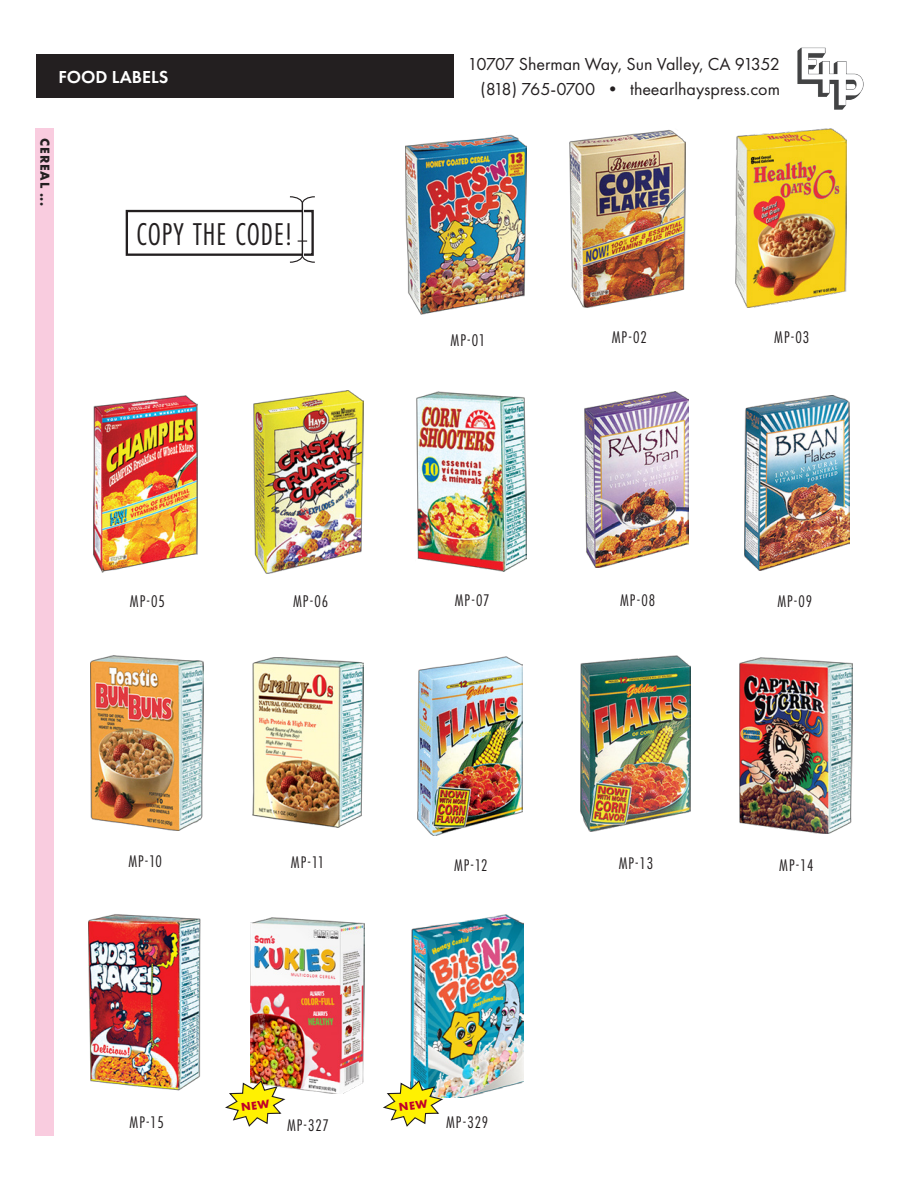
<style>
.page{position:relative;width:918px;height:1188px;background:#fff}
.page>*{position:absolute;margin:0;border:0;box-sizing:border-box;transform-origin:0 0}
.t1{font:32.7px "Futura PT Cond";letter-spacing:.03em;color:#231f20}
.t2{font:18px/24.6px "Futura PT";color:#231f20;text-align:right}
.t3{font:600 18px "Futura PT";color:#fff}
.t4{font:17.55px "Futura PT Cond";letter-spacing:.055em;color:#231f20}
.t5{font:17.4px "Futura PT Cond";letter-spacing:.06em;color:#231f20}
.t6{font:700 13.5px "Futura PT";letter-spacing:.06em;color:#231f20}
.s1{font-size:17.7px}
</style>
<div class="page">
<div style="left:36px;top:55px;width:418px;height:43px;background:#231f20"></div>
<img style="left:797px;top:47px;width:67px;height:63px">
<div style="left:36px;top:128px;width:18px;height:1007px;background:#f9ccdf"></div>
<img style="left:406px;top:134px;width:121px;height:180px">
<img style="left:736px;top:129px;width:111px;height:178px">
<img style="left:570px;top:129px;width:115px;height:179px">
<img style="left:94px;top:395px;width:104px;height:178px">
<img style="left:254px;top:391px;width:110px;height:182px">
<img style="left:416px;top:391px;width:111px;height:180px">
<img style="left:585px;top:391px;width:104px;height:176px">
<img style="left:744px;top:396px;width:106px;height:174px">
<img style="left:252px;top:658px;width:112px;height:170px">
<img style="left:91px;top:655px;width:113px;height:175px">
<img style="left:417px;top:656px;width:105px;height:179px">
<img style="left:739px;top:658px;width:114px;height:176px">
<img style="left:251px;top:917px;width:113px;height:176px">
<img style="left:410px;top:914px;width:113px;height:183px">
<img style="left:581px;top:656px;width:109px;height:176px">
<img style="left:89px;top:914px;width:112px;height:177px">
<div style="left:126px;top:210px;width:188px;height:46px;border:2px solid #231f20"></div>
<svg style="left:289px;top:196px;width:26px;height:67px"></svg>
<svg style="left:225px;top:1079px;width:62px;height:48px"></svg>
<svg style="left:383px;top:1079px;width:62px;height:48px"></svg>
<p class="t3" style="left:58px;top:65px;width:112px">FOOD LABELS</p>
<p class="t6" style="left:54px;top:138px;width:69px;rotate:90deg">CEREAL ...</p>
<p class="t1" style="left:136px;top:215px;width:157px">COPY THE CODE!</p>
<p class="t2" style="left:467px;top:52px;width:314px">10707 Sherman Way, Sun Valley, CA 91352 (818) 765-0700 • theearlhayspress.com</p>
<p class="t4" style="left:451px;top:330px;width:36px">MP-01</p>
<p class="t4" style="left:612px;top:327px;width:37px">MP-02</p>
<p class="t4" style="left:774px;top:327px;width:37px">MP-03</p>
<p class="t4" style="left:130px;top:591px;width:37px">MP-05</p>
<p class="t4" style="left:293px;top:591px;width:37px">MP-06</p>
<p class="t5" style="left:455px;top:590px;width:36px">MP-07</p>
<p class="t5" style="left:620px;top:590px;width:36px">MP-08</p>
<p class="t5" style="left:777px;top:591px;width:36px">MP-09</p>
<p class="t5" style="left:128px;top:851px;width:35px">MP-10</p>
<p class="t5" style="left:291px;top:852px;width:35px">MP-11</p>
<p class="t5" style="left:454px;top:855px;width:35px">MP-12</p>
<p class="t5" style="left:779px;top:855px;width:36px">MP-1<span class="s1">4</span></p>
<p class="t5" style="left:619px;top:853px;width:36px">MP-1<span class="s1">3</span></p>
<p class="t5" style="left:130px;top:1112px;width:36px">MP-1<span class="s1">5</span></p>
<p class="t5" style="left:287px;top:1115px;width:43px">MP-327</p>
<p class="t5" style="left:446px;top:1112px;width:44px">MP-329</p>
</div>
